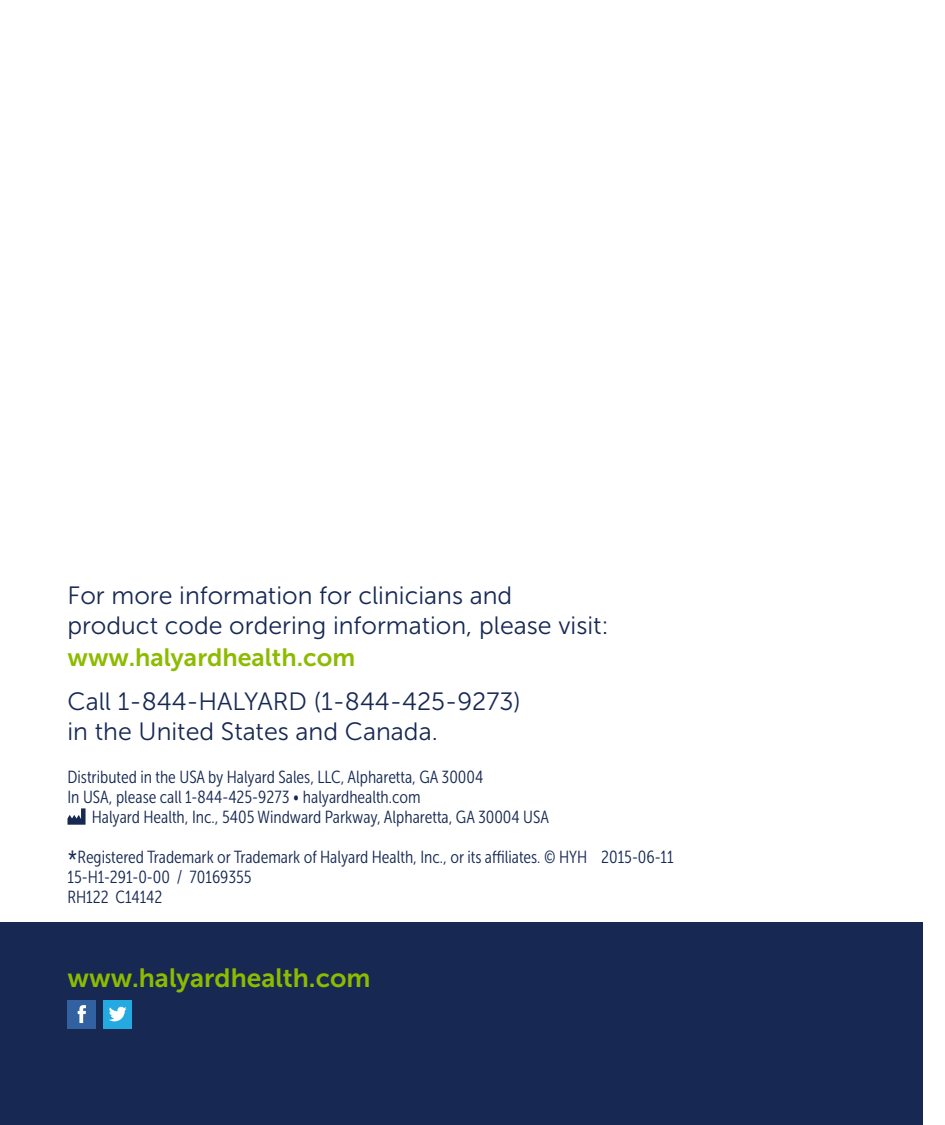
<style>
.page{position:relative;width:945px;height:1125px;background:#fff}
.page>*{position:absolute;margin:0;border:0;box-sizing:border-box;transform-origin:0 0}
.t1{font:26.25px "Museo Sans 700";color:#8dbb00}
.t2{font:25px/30px "Museo Sans 300";color:#172953}
.t3{font:25px "Museo Sans 700";color:#8dbb00}
.t4{font:17.5px/20px "Museo Sans Cond 300";color:#172953}
.s1{font-size:25px}
</style>
<div class="page">
<div style="left:0;top:922px;width:922px;height:203px;background:#172953"></div>
<div style="left:67px;top:1000px;width:29px;height:28px;background:#3261a1"></div>
<svg style="left:78px;top:1005px;width:8px;height:18px"></svg>
<div style="left:103px;top:1000px;width:29px;height:28px;background:#24aae1"></div>
<svg style="left:109px;top:1007px;width:18px;height:14px"></svg>
<svg style="left:68px;top:808px;width:18px;height:17px"></svg>
<h2 class="t2" style="left:68px;top:580px;width:543px">For more information for clinicians and product code ordering information, please visit:</h2>
<h2 class="t3" style="left:68px;top:644px;width:289px">www.halyardhealth.com</h2>
<h2 class="t2" style="left:68px;top:687px;width:455px">Call 1-844-HALYARD (1-844-425-9273) in the United States and Canada.</h2>
<p class="t4" style="left:68px;top:768px;width:417px">Distributed in the USA by Halyard Sales, LLC, Alpharetta, GA 30004<br>In USA, please call 1-844-425-9273 • halyardhealth.com</p>
<p class="t4" style="left:92px;top:808px;width:459px">Halyard Health, Inc., 5405 Windward Parkway, Alpharetta, GA 30004 USA</p>
<p class="t4" style="left:67px;top:848px;width:608px"><span class="s1">*</span>Registered Trademark or Trademark of Halyard Health, Inc., or its affiliates. © HYH 2015-06-11<br>15-H1-291-0-00 / 70169355<br>RH122 C14142</p>
<h1 class="t1" style="left:68px;top:963px;width:305px">www.halyardhealth.com</h1>
</div>
